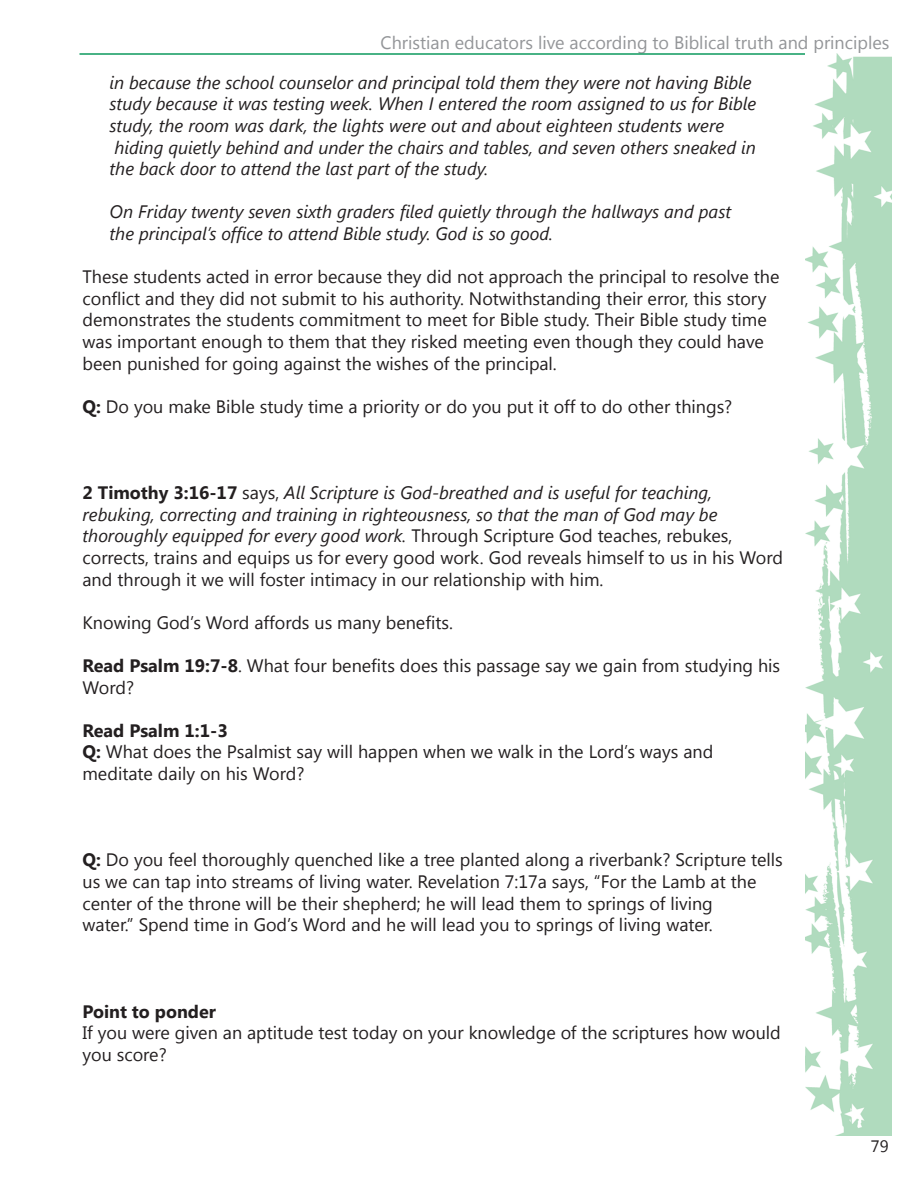
<style>
.page{position:relative;width:918px;height:1188px;background:#fff}
.page>*{position:absolute;margin:0;border:0;box-sizing:border-box;transform-origin:0 0}
.t1{font:18px/21.6px "Segoe UI";color:#231f20}
.t2{font:italic 18px/21.6px "Segoe UI";color:#231f20}
.t3{font:18px "Segoe UI";color:#939598}
.t4{font:700 18px "Segoe UI";color:#231f20}
.t5{font:16.5px "Segoe UI";color:#231f20}
.s1{font-weight:700}
.s2{font-style:italic}
</style>
<div class="page">
<hr style="left:80px;top:53px;width:810px;height:2px;background:#0d995d">
<img style="left:806px;top:53px;width:86px;height:1083px">
<p class="t3" style="left:381px;top:30px;width:510px">Christian educators live according to Biblical truth and principles</p>
<p class="t2" style="left:110px;top:71px;width:648px">in because the school counselor and principal told them they were not having Bible study because it was testing week. When I entered the room assigned to us for Bible study, the room was dark, the lights were out and about eighteen students were hiding quietly behind and under the chairs and tables, and seven others sneaked in the back door to attend the last part of the study.</p>
<p class="t2" style="left:110px;top:200px;width:623px">On Friday twenty seven sixth graders filed quietly through the hallways and past the principal’s office to attend Bible study. God is so good.</p>
<p class="t1" style="left:82px;top:265px;width:699px">These students acted in error because they did not approach the principal to resolve the conflict and they did not submit to his authority. Notwithstanding their error, this story demonstrates the students commitment to meet for Bible study. Their Bible study time was important enough to them that they risked meeting even though they could have been punished for going against the wishes of the principal.</p>
<p class="t1" style="left:82px;top:395px;width:651px"><span class="s1">Q:</span> Do you make Bible study time a priority or do you put it off to do other things?</p>
<p class="t1" style="left:82px;top:481px;width:702px"><span class="s1">2 Timothy 3:16-17</span> says, <span class="s2">All Scripture is God-breathed and is useful for teaching, rebuking, correcting and training in righteousness, so that the man of God may be thoroughly equipped for every good work.</span> Through Scripture God teaches, rebukes, corrects, trains and equips us for every good work. God reveals himself to us in his Word and through it we will foster intimacy in our relationship with him.</p>
<p class="t1" style="left:82px;top:611px;width:372px">Knowing God’s Word affords us many benefits.</p>
<p class="t1" style="left:82px;top:654px;width:699px"><span class="s1">Read Psalm 19:7-8</span>. What four benefits does this passage say we gain from studying his<br>Word?</p>
<p class="t1" style="left:82px;top:719px;width:632px"><span class="s1">Read Psalm 1:1-3<br>Q:</span> What does the Psalmist say will happen when we walk in the Lord’s ways and meditate daily on his Word?</p>
<p class="t1" style="left:82px;top:848px;width:702px"><span class="s1">Q:</span> Do you feel thoroughly quenched like a tree planted along a riverbank? Scripture tells us we can tap into streams of living water. Revelation 7:17a says, “For the Lamb at the center of the throne will be their shepherd; he will lead them to springs of living<br>water.” Spend time in God’s Word and he will lead you to springs of living water.</p>
<p class="t4" style="left:82px;top:998px;width:135px">Point to ponder</p>
<p class="t1" style="left:82px;top:1021px;width:700px">If you were given an aptitude test today on your knowledge of the scriptures how would you score?</p>
<p class="t5" style="left:871px;top:1134px;width:19px">79</p>
</div>
